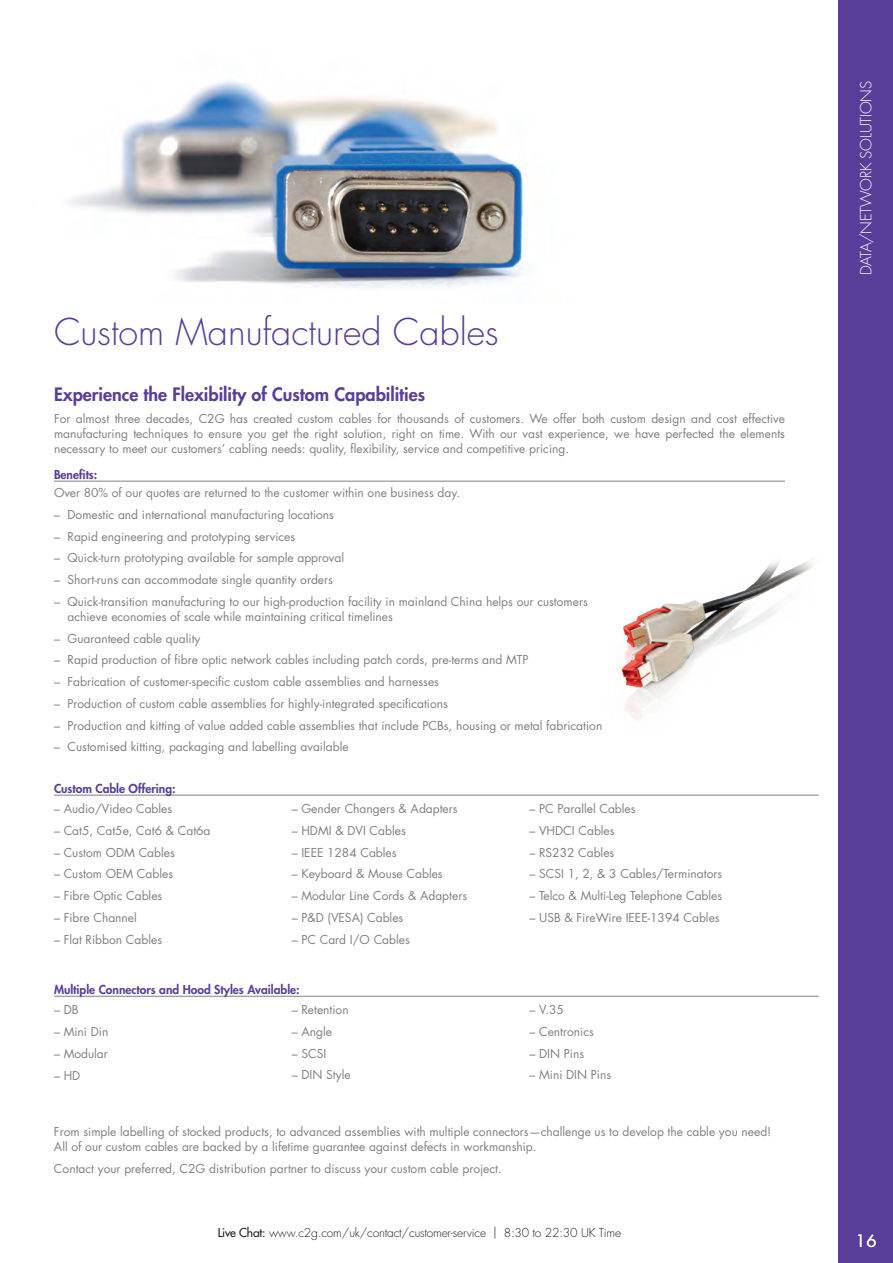
<style>
.page{position:relative;width:893px;height:1263px;background:#fff}
.page>*{position:absolute;margin:0;border:0;box-sizing:border-box;transform-origin:0 0}
.t1{font:300 36px "Futura Std";color:#593e99}
.t2{font:800 18px "Futura Std";color:#593e99}
.t3{font:16.5px "Futura Std";color:#fff}
.t4{font:300 15px "Futura Std";letter-spacing:-.015em;color:#fff}
.t5{font:12px/15px "Futura Std";color:#808083}
.t6{font:800 12px "Futura Std";color:#593e99}
.t7{font:300 12px "Futura Std";letter-spacing:-.015em;color:#231f20}
.s1{font-weight:500}
</style>
<div class="page">
<div style="left:839px;top:0;width:54px;height:1263px;background:#593e99"></div>
<hr style="left:54px;top:481px;width:731px;height:1px;background:#808083">
<img style="left:68px;top:81px;width:455px;height:207px">
<hr style="left:54px;top:795px;width:765px;height:1px;background:#808083">
<hr style="left:54px;top:996px;width:765px;height:1px;background:#808083">
<img style="left:621px;top:521px;width:218px;height:210px">
<h1 class="t1" style="left:54px;top:310px;width:446px">Custom Manufactured Cables</h1>
<h2 class="t2" style="left:54px;top:383px;width:373px">Experience the Flexibility of Custom Capabilities</h2>
<p class="t5" style="left:54px;top:411px;width:732px;text-align:justify">For almost three decades, C2G has created custom cables for thousands of customers. We offer both custom design and cost effective manufacturing techniques to ensure you get the right solution, right on time. With our vast experience, we have perfected the elements necessary to meet our customers’ cabling needs: quality, flexibility, service and competitive pricing.</p>
<p class="t6" style="left:54px;top:467px;width:45px">Benefits:</p>
<p class="t5" style="left:54px;top:485px;width:408px">Over 80% of our quotes are returned to the customer within one business day.</p>
<p class="t5" style="left:54px;top:507px;width:282px">– Domestic and international manufacturing locations</p>
<p class="t5" style="left:54px;top:529px;width:243px">– Rapid engineering and prototyping services</p>
<p class="t5" style="left:54px;top:551px;width:292px">– Quick-turn prototyping available for sample approval</p>
<p class="t5" style="left:54px;top:572px;width:280px">– Short-runs can accommodate single quantity orders</p>
<p class="t5" style="left:68px;top:594px;width:522px;text-indent:-14px">– Quick-transition manufacturing to our high-production facility in mainland China helps our customers achieve economies of scale while maintaining critical timelines</p>
<p class="t5" style="left:54px;top:631px;width:148px">– Guaranteed cable quality</p>
<p class="t5" style="left:54px;top:652px;width:476px">– Rapid production of fibre optic network cables including patch cords, pre-terms and MTP</p>
<p class="t5" style="left:54px;top:674px;width:387px">– Fabrication of customer-specific custom cable assemblies and harnesses</p>
<p class="t5" style="left:54px;top:696px;width:395px">– Production of custom cable assemblies for highly-integrated specifications</p>
<p class="t5" style="left:54px;top:718px;width:550px">– Production and kitting of value added cable assemblies that include PCBs, housing or metal fabrication</p>
<p class="t5" style="left:54px;top:739px;width:296px">– Customised kitting, packaging and labelling available</p>
<p class="t6" style="left:54px;top:780px;width:123px">Custom Cable Offering:</p>
<p class="t5" style="left:54px;top:801px;width:120px">– Audio/Video Cables</p>
<p class="t5" style="left:54px;top:823px;width:158px">– Cat5, Cat5e, Cat6 &amp; Cat6a</p>
<p class="t5" style="left:54px;top:845px;width:122px">– Custom ODM Cables</p>
<p class="t5" style="left:54px;top:867px;width:121px">– Custom OEM Cables</p>
<p class="t5" style="left:54px;top:888px;width:110px">– Fibre Optic Cables</p>
<p class="t5" style="left:54px;top:910px;width:84px">– Fibre Channel</p>
<p class="t5" style="left:54px;top:932px;width:110px">– Flat Ribbon Cables</p>
<p class="t5" style="left:292px;top:801px;width:167px">– Gender Changers &amp; Adapters</p>
<p class="t5" style="left:292px;top:823px;width:116px">– HDMI &amp; DVI Cables</p>
<p class="t5" style="left:292px;top:845px;width:106px">– IEEE 1284 Cables</p>
<p class="t5" style="left:292px;top:866px;width:153px">– Keyboard &amp; Mouse Cables</p>
<p class="t5" style="left:292px;top:888px;width:177px">– Modular Line Cords &amp; Adapters</p>
<p class="t5" style="left:292px;top:910px;width:113px">– P&amp;D (VESA) Cables</p>
<p class="t5" style="left:292px;top:932px;width:120px">– PC Card I/O Cables</p>
<p class="t6" style="left:54px;top:982px;width:247px">Multiple Connectors and Hood Styles Available:</p>
<p class="t5" style="left:54px;top:1002px;width:26px">– DB</p>
<p class="t5" style="left:54px;top:1024px;width:56px">– Mini Din</p>
<p class="t5" style="left:54px;top:1046px;width:55px">– Modular</p>
<p class="t5" style="left:54px;top:1068px;width:28px">– HD</p>
<p class="t5" style="left:292px;top:1002px;width:58px">– Retention</p>
<p class="t5" style="left:292px;top:1024px;width:42px">– Angle</p>
<p class="t5" style="left:292px;top:1046px;width:36px">– SCSI</p>
<p class="t5" style="left:292px;top:1068px;width:60px">– DIN Style</p>
<p class="t5" style="left:529px;top:801px;width:108px">– PC Parallel Cables</p>
<p class="t5" style="left:529px;top:823px;width:87px">– VHDCI Cables</p>
<p class="t5" style="left:529px;top:845px;width:86px">– RS232 Cables</p>
<p class="t5" style="left:529px;top:866px;width:194px">– SCSI 1, 2, &amp; 3 Cables/Terminators</p>
<p class="t5" style="left:529px;top:888px;width:194px">– Telco &amp; Multi-Leg Telephone Cables</p>
<p class="t5" style="left:529px;top:910px;width:192px">– USB &amp; FireWire IEEE-1394 Cables</p>
<p class="t5" style="left:529px;top:1002px;width:36px">– V.35</p>
<p class="t5" style="left:529px;top:1024px;width:66px">– Centronics</p>
<p class="t5" style="left:529px;top:1046px;width:56px">– DIN Pins</p>
<p class="t5" style="left:529px;top:1068px;width:83px">– Mini DIN Pins</p>
<p class="t5" style="left:54px;top:1124px;width:719px">From simple labelling of stocked products, to advanced assemblies with multiple connectors—challenge us to develop the cable you need!<br>All of our custom cables are backed by a lifetime guarantee against defects in workmanship.</p>
<p class="t5" style="left:54px;top:1161px;width:449px">Contact your preferred, C2G distribution partner to discuss your custom cable project.</p>
<p class="t7" style="left:218px;top:1225px;width:405px"><span class="s1">Live Chat:</span> www.c2g.com/uk/contact/customer-service | 8:30 to 22:30 UK Time</p>
<p class="t4" style="left:857px;top:275px;width:196px;rotate:-90deg">DATA/NETWORK SOLUTIONS</p>
<h3 class="t3" style="left:855px;top:1230px;width:23px">16</h3>
</div>
